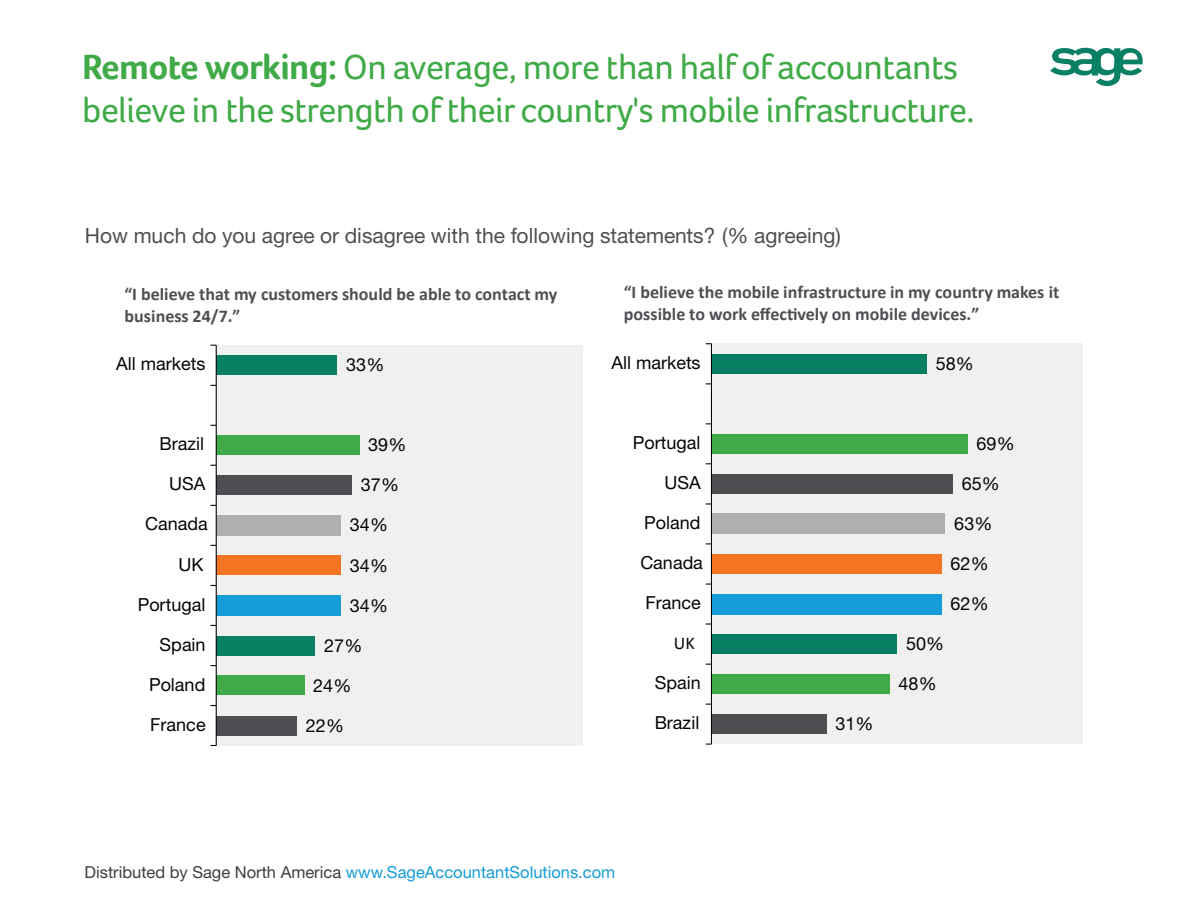
<style>
.page{position:relative;width:1188px;height:918px;background:#fff}
.page>*{position:absolute;margin:0;border:0;box-sizing:border-box;transform-origin:0 0}
.t1{font:36px/43.2px "Foco";letter-spacing:-.02em;color:#41aa48}
.t2{font:21px "Helvetica Neue LT Std";color:#4d4f53}
.t3{font:18px "Helvetica Neue LT Std";color:#050504}
.t4{font:700 18px/21.9px "Calibri";color:#4d4f53}
.t5{font:18px "Calibri";color:#050504}
.t6{font:16.5px "Helvetica Neue";color:#149dd9}
.s1{font-weight:700}
.s2{color:#3e3e3f}
</style>
<div class="page">
<svg style="left:1050px;top:47px;width:93px;height:40px"></svg>
<div style="left:216px;top:345px;width:367px;height:400px;background:#f0f0ee"></div>
<div style="left:216px;top:355px;width:121px;height:20px;background:#097f63"></div>
<div style="left:216px;top:435px;width:143px;height:20px;background:#41aa48"></div>
<div style="left:216px;top:475px;width:136px;height:20px;background:#4d4f53"></div>
<div style="left:216px;top:515px;width:125px;height:20px;background:#afafaf"></div>
<div style="left:216px;top:555px;width:125px;height:20px;background:#f47423"></div>
<div style="left:216px;top:595px;width:125px;height:21px;background:#149dd9"></div>
<div style="left:216px;top:636px;width:99px;height:19px;background:#097f63"></div>
<div style="left:216px;top:675px;width:88px;height:20px;background:#41aa48"></div>
<div style="left:216px;top:716px;width:81px;height:20px;background:#4d4f53"></div>
<hr style="left:216px;top:345px;width:1px;height:400px;background:#050504">
<div style="left:711px;top:344px;width:372px;height:400px;background:#f0f0ee"></div>
<div style="left:711px;top:354px;width:216px;height:20px;background:#097f63"></div>
<div style="left:711px;top:434px;width:257px;height:20px;background:#41aa48"></div>
<div style="left:711px;top:474px;width:242px;height:20px;background:#4d4f53"></div>
<div style="left:711px;top:514px;width:234px;height:20px;background:#afafaf"></div>
<div style="left:711px;top:554px;width:231px;height:20px;background:#f47423"></div>
<div style="left:711px;top:594px;width:231px;height:20px;background:#149dd9"></div>
<div style="left:711px;top:634px;width:186px;height:20px;background:#097f63"></div>
<div style="left:711px;top:674px;width:179px;height:20px;background:#41aa48"></div>
<div style="left:711px;top:714px;width:115px;height:20px;background:#4d4f53"></div>
<hr style="left:711px;top:344px;width:1px;height:400px;background:#050504">
<h1 class="t1" style="left:82px;top:45px;width:894px"><span class="s1">Remote working:</span> On average, more than half of accountants believe in the strength of their country's mobile infrastructure.</h1>
<p class="t2" style="left:85px;top:223px;width:758px">How much do you agree or disagree with the following statements? (% agreeing)</p>
<p class="t4" style="left:124px;top:283px;width:434px">“I believe that my customers should be able to contact my business 24/7.”</p>
<p class="t4" style="left:624px;top:281px;width:437px">“I believe the mobile infrastructure in my country makes it possible to work effectively on mobile devices.”</p>
<p class="t3" style="left:116px;top:353px;width:91px">All markets</p>
<p class="t3" style="left:346px;top:354px;width:40px">33%</p>
<p class="t3" style="left:611px;top:352px;width:91px">All markets</p>
<p class="t3" style="left:936px;top:353px;width:40px">58%</p>
<p class="t3" style="left:159px;top:433px;width:46px">Brazil</p>
<p class="t3" style="left:169px;top:473px;width:38px">USA</p>
<p class="t3" style="left:145px;top:513px;width:64px">Canada</p>
<p class="t3" style="left:179px;top:553px;width:26px">UK</p>
<p class="t3" style="left:138px;top:593px;width:69px">Portugal</p>
<p class="t3" style="left:160px;top:633px;width:47px">Spain</p>
<p class="t3" style="left:149px;top:674px;width:58px">Poland</p>
<p class="t3" style="left:150px;top:714px;width:57px">France</p>
<p class="t3" style="left:368px;top:434px;width:40px">39%</p>
<p class="t3" style="left:361px;top:474px;width:40px">37%</p>
<p class="t3" style="left:350px;top:514px;width:40px">34%</p>
<p class="t3" style="left:350px;top:554px;width:40px">34%</p>
<p class="t3" style="left:350px;top:594px;width:40px">34%</p>
<p class="t3" style="left:324px;top:634px;width:40px">27%</p>
<p class="t3" style="left:313px;top:675px;width:40px">24%</p>
<p class="t3" style="left:306px;top:715px;width:40px">22%</p>
<p class="t3" style="left:633px;top:432px;width:69px">Portugal</p>
<p class="t3" style="left:664px;top:472px;width:38px">USA</p>
<p class="t3" style="left:644px;top:512px;width:58px">Poland</p>
<p class="t3" style="left:640px;top:552px;width:64px">Canada</p>
<p class="t3" style="left:646px;top:592px;width:57px">France</p>
<p class="t5" style="left:674px;top:632px;width:22px">UK</p>
<p class="t3" style="left:655px;top:672px;width:47px">Spain</p>
<p class="t3" style="left:655px;top:712px;width:46px">Brazil</p>
<p class="t3" style="left:835px;top:713px;width:40px">31%</p>
<p class="t3" style="left:977px;top:433px;width:40px">69%</p>
<p class="t3" style="left:962px;top:473px;width:40px">65%</p>
<p class="t3" style="left:954px;top:513px;width:40px">63%</p>
<p class="t3" style="left:951px;top:553px;width:40px">62%</p>
<p class="t3" style="left:951px;top:593px;width:40px">62%</p>
<p class="t3" style="left:906px;top:633px;width:40px">50%</p>
<p class="t3" style="left:899px;top:673px;width:40px">48%</p>
<p class="t6" style="left:85px;top:863px;width:532px"><span class="s2">Distributed by Sage North America</span> www.SageAccountantSolutions.com</p>
</div>
